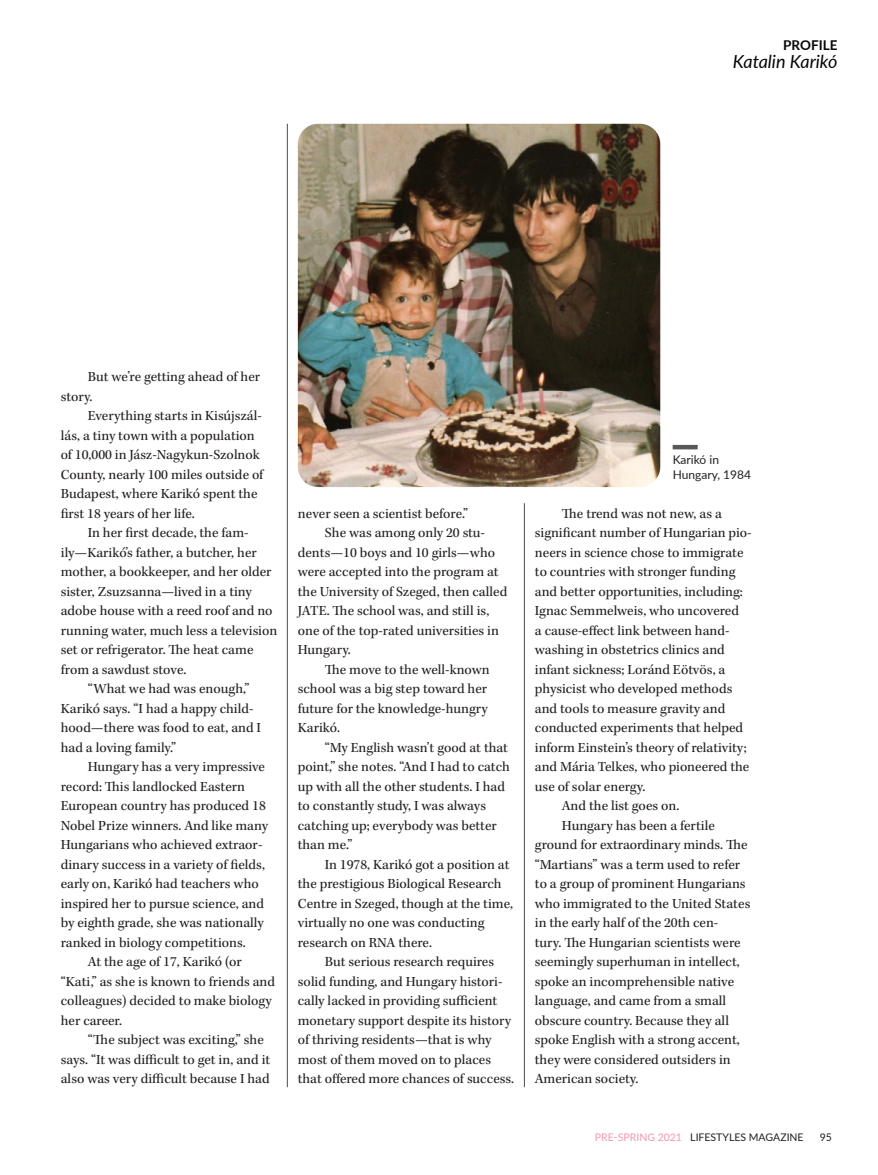
<style>
.page{position:relative;width:878px;height:1175px;background:#fff}
.page>*{position:absolute;margin:0;border:0;box-sizing:border-box;transform-origin:0 0}
.t1{font:italic 18px "Lato";letter-spacing:-.005em;color:#040504}
.Body_Copy{font:14.25px/19.5px "Kepler Std";color:#231f20}
.t2{font:700 13.5px "Lato";color:#040504}
.Captions_-_Black{font:12px/15px "Lato";color:#231f20}
.t3{font:10.5px "Lato";color:#231f20}
.s1{color:#f597aa}
</style>
<div class="page">
<img style="left:298px;top:124px;width:362px;height:363px">
<hr style="left:672px;top:445px;width:25px;height:4px;background:#57585a">
<hr style="left:287px;top:124px;width:1px;height:963px;background:#4b4c4d">
<hr style="left:524px;top:503px;width:1px;height:584px;background:#4b4c4d">
<p class="t2" style="left:783px;top:35px;width:56px">PROFILE</p>
<p class="t1" style="left:732px;top:48px;width:106px">Katalin Karikó</p>
<p class="Body_Copy" style="left:61px;top:367px;width:201px;text-indent:27px">But we’re getting ahead of her story.</p>
<p class="Body_Copy" style="left:61px;top:406px;width:204px;text-indent:27px">Everything starts in Kisújszál&shy;lás, a tiny town with a population of 10,000 in Jász-Nagykun-Szolnok<br>County, nearly 100 miles outside of<br>Budapest, where Karikó spent the first 18 years of her life.</p>
<p class="Body_Copy" style="left:61px;top:523px;width:218px;text-indent:27px">In her first decade, the fam&shy;ily—Karikó’s father, a butcher, her mother, a bookkeeper, and her older sister, Zsuzsanna—lived in a tiny adobe house with a reed roof and no running water, much less a television set or refrigerator. The heat came from a sawdust stove.</p>
<p class="Body_Copy" style="left:61px;top:679px;width:202px;text-indent:27px">“What we had was enough,”<br>Karikó says. “I had a happy child&shy;hood—there was food to eat, and I had a loving family.”</p>
<p class="Body_Copy" style="left:61px;top:757px;width:209px;text-indent:27px">Hungary has a very impressive record: This landlocked Eastern European country has produced 18<br>Nobel Prize winners. And like many Hungarians who achieved extraor&shy;dinary success in a variety of fields, early on, Karikó had teachers who inspired her to pursue science, and by eighth grade, she was nationally ranked in biology competitions.</p>
<p class="Body_Copy" style="left:61px;top:952px;width:216px;text-indent:27px">At the age of 17, Karikó (or “Kati,” as she is known to friends and colleagues) decided to make biology her career.</p>
<p class="Body_Copy" style="left:61px;top:1030px;width:211px;text-indent:27px">“The subject was exciting,” she says. “It was difficult to get in, and it also was very difficult because I had</p>
<p class="Body_Copy" style="left:298px;top:504px;width:172px">never seen a scientist before.”</p>
<p class="Body_Copy" style="left:298px;top:523px;width:211px;text-indent:27px">She was among only 20 stu&shy;dents—10 boys and 10 girls—who were accepted into the program at the University of Szeged, then called<br>JATE. The school was, and still is, one of the top-rated universities in<br>Hungary.</p>
<p class="Body_Copy" style="left:298px;top:660px;width:193px;text-indent:27px">The move to the well-known school was a big step toward her future for the knowledge-hungry<br>Karikó.</p>
<p class="Body_Copy" style="left:298px;top:738px;width:213px;text-indent:27px">“My English wasn’t good at that point,” she notes. “And I had to catch up with all the other students. I had to constantly study, I was always catching up; everybody was better than me.”</p>
<p class="Body_Copy" style="left:298px;top:855px;width:217px;text-indent:27px">In 1978, Karikó got a position at the prestigious Biological Research<br>Centre in Szeged, though at the time, virtually no one was conducting research on RNA there.</p>
<p class="Body_Copy" style="left:298px;top:952px;width:218px;text-indent:27px">But serious research requires solid funding, and Hungary histori&shy;cally lacked in providing sufficient monetary support despite its history of thriving residents—that is why most of them moved on to places that offered more chances of success.</p>
<p class="Captions_-_Black" style="left:672px;top:452px;width:80px">Karikó in<br>Hungary, 1984</p>
<p class="Body_Copy" style="left:535px;top:504px;width:218px;text-indent:27px">The trend was not new, as a significant number of Hungarian pio&shy;neers in science chose to immigrate to countries with stronger funding and better opportunities, including:<br>Ignac Semmelweis, who uncovered<br>a cause-effect link between hand&shy;washing in obstetrics clinics and infant sickness; Loránd Eötvös, a physicist who developed methods and tools to measure gravity and conducted experiments that helped inform Einstein’s theory of relativity; and Mária Telkes, who pioneered the use of solar energy.</p>
<p class="Body_Copy" style="left:562px;top:796px;width:119px">And the list goes on.</p>
<p class="Body_Copy" style="left:535px;top:816px;width:217px;text-indent:27px">Hungary has been a fertile ground for extraordinary minds. The “Martians” was a term used to refer to a group of prominent Hungarians who immigrated to the United States in the early half of the 20th cen-<br>tury. The Hungarian scientists were seemingly superhuman in intellect, spoke an incomprehensible native language, and came from a small obscure country. Because they all spoke English with a strong accent, they were considered outsiders in<br>American society.</p>
<p class="t3" style="left:595px;top:1129px;width:210px"><span class="s1">PRE-SPRING 2021</span> LIFESTYLES MAGAZINE</p>
<p class="t3" style="left:819px;top:1129px;width:14px">95</p>
</div>
